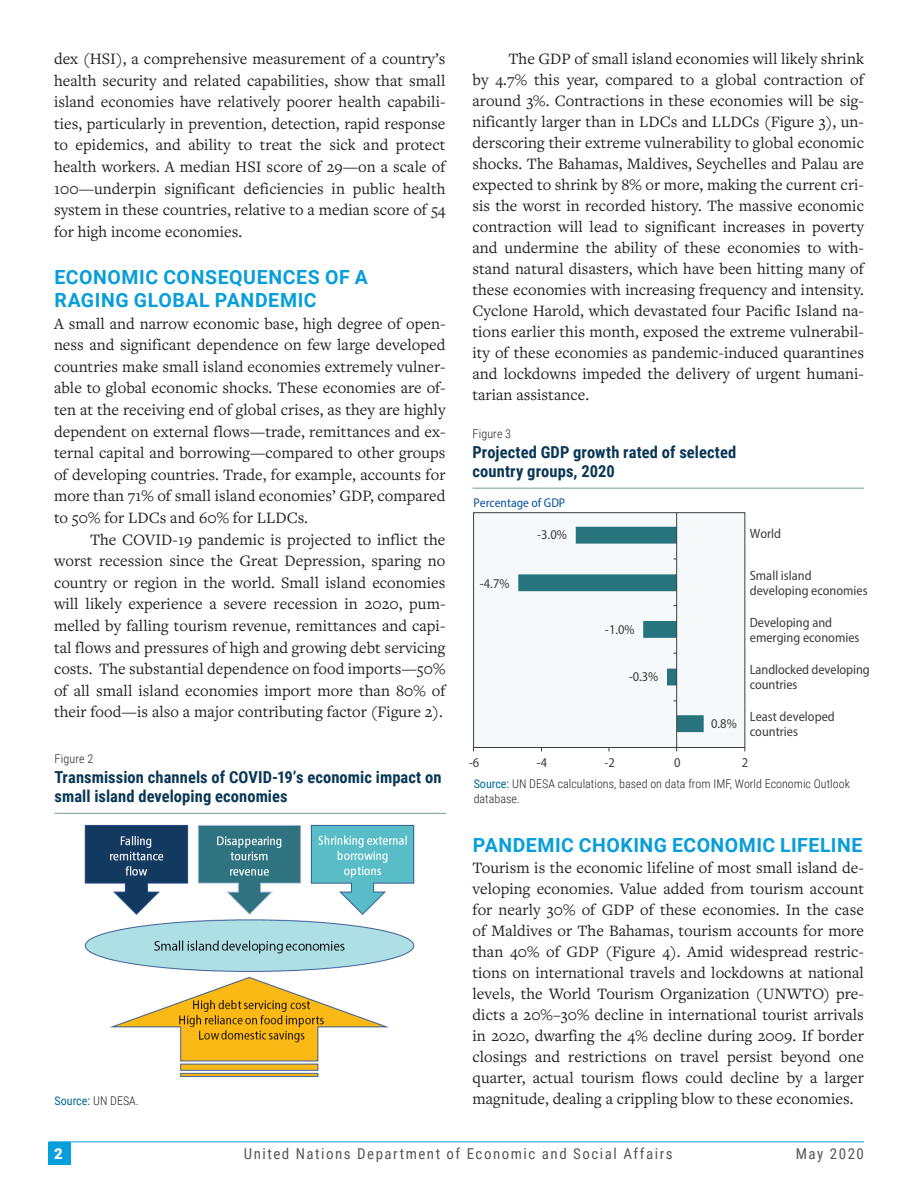
<style>
.page{position:relative;width:918px;height:1188px;background:#fff}
.page>*{position:absolute;margin:0;border:0;box-sizing:border-box;transform-origin:0 0}
.HL1{font:700 19.5px/23.1px "Roboto";letter-spacing:.03em;color:#069edb}
.Body_Text{font:16.5px/21.6px "Freight Text Pro";letter-spacing:.005em;color:#231f20;text-align:justify}
.Firstpara{font:16.5px/21px "Freight Text Pro";letter-spacing:.005em;color:#231f20;text-align:justify}
.Figure_head_2{font:700 16.5px/19.5px "Roboto Condensed";letter-spacing:.005em;color:#093755}
.t1{font:15px "Roboto Condensed";letter-spacing:.1em;color:#57585a}
.t2{font:900 15px "Roboto";color:#fff}
.t3{font:semi-condensed 13.5px/15px "Myriad Pro";color:#3e3e3f}
.t4{font:semi-condensed 12.75px "Myriad Pro";color:#0c539e}
.Source{font:300 12px/15px "Roboto Condensed";letter-spacing:.005em;color:#231f20}
.Figure_head_1{font:300 12px "Roboto Condensed";letter-spacing:.015em;color:#231f20}
.Source-2{font:12px "Roboto Condensed";letter-spacing:.005em;color:#006a95}
.s1{font-weight:300;color:#231f20}
.s2{font-weight:400;color:#006a95}
</style>
<div class="page">
<div style="left:49px;top:1142px;width:22px;height:23px;background:#069edb"></div>
<hr style="left:49px;top:1141px;width:815px;height:1px;background:#069edb">
<hr style="left:472px;top:488px;width:392px;height:1px;background:#75a287">
<hr style="left:55px;top:813px;width:391px;height:1px;background:#75a287">
<img style="left:84px;top:824px;width:331px;height:253px">
<div style="left:474px;top:513px;width:271px;height:234px;background:#f5f9fa"></div>
<div style="left:473px;top:512px;width:272px;height:236px;border:1px solid #3e3e3f"></div>
<hr style="left:676px;top:513px;width:1px;height:238px;background:#3e3e3f">
<svg style="left:518px;top:527px;width:186px;height:205px"></svg>
<p class="Body_Text" style="left:54px;top:47px;width:393px">dex (HSI), a comprehensive measurement of a country’s health security and related capabilities, show that small island economies have relatively poorer health capabili&shy;ties, particularly in prevention, detection, rapid response to epidemics, and ability to treat the sick and protect health workers. A median HSI score of 29—on a scale of 100—underpin significant deficiencies in public health system in these countries, relative to a median score of 54 for high income economies.</p>
<p class="HL1" style="left:54px;top:265px;width:315px">ECONOMIC CONSEQUENCES OF A<br>RAGING GLOBAL PANDEMIC</p>
<p class="Firstpara" style="left:54px;top:312px;width:393px;line-height:21.6px">A small and narrow economic base, high degree of open&shy;ness and significant dependence on few large developed countries make small island economies extremely vulner&shy;able to global economic shocks. These economies are of&shy;ten at the receiving end of global crises, as they are highly dependent on external flows—trade, remittances and ex&shy;ternal capital and borrowing—compared to other groups of developing countries. Trade, for example, accounts for more than 71% of small island economies’ GDP, compared to 50% for LDCs and 60% for LLDCs.</p>
<p class="Body_Text" style="left:54px;top:528px;width:393px;text-indent:36px">The COVID-19 pandemic is projected to inflict the worst recession since the Great Depression, sparing no country or region in the world. Small island economies will likely experience a severe recession in 2020, pum&shy;melled by falling tourism revenue, remittances and capi&shy;tal flows and pressures of high and growing debt servicing costs. The substantial dependence on food imports—50% of all small island economies import more than 80% of their food—is also a major contributing factor (Figure 2).</p>
<p class="Figure_head_1" style="left:55px;top:751px;width:40px">Figure 2</p>
<h6 class="Figure_head_2" style="left:55px;top:767px;width:388px">Transmission channels of COVID-19’s economic impact on small island developing economies</h6>
<p class="Source-2" style="left:55px;top:1092px;width:86px">Source: <span class="s1">UN DESA.</span></p>
<p class="Body_Text" style="left:472px;top:48px;width:393px;line-height:21px;text-indent:36px">The GDP of small island economies will likely shrink by 4.7% this year, compared to a global contraction of around 3%. Contractions in these economies will be sig&shy;nificantly larger than in LDCs and LLDCs (Figure 3), un&shy;derscoring their extreme vulnerability to global economic shocks. The Bahamas, Maldives, Seychelles and Palau are expected to shrink by 8% or more, making the current cri&shy;sis the worst in recorded history. The massive economic contraction will lead to significant increases in poverty and undermine the ability of these economies to with&shy;stand natural disasters, which have been hitting many of these economies with increasing frequency and intensity.<br>Cyclone Harold, which devastated four Pacific Island na&shy;tions earlier this month, exposed the extreme vulnerabil&shy;ity of these economies as pandemic-induced quarantines and lockdowns impeded the delivery of urgent humani&shy;tarian assistance.</p>
<p class="Figure_head_1" style="left:472px;top:426px;width:40px">Figure 3</p>
<h6 class="Figure_head_2" style="left:472px;top:442px;width:265px">Projected GDP growth rated of selected country groups, 2020</h6>
<p class="t4" style="left:474px;top:495px;width:93px">Percentage of GDP</p>
<p class="t3" style="left:480px;top:576px;width:31px">-4.7%</p>
<p class="t3" style="left:537px;top:527px;width:31px">-3.0%</p>
<p class="t3" style="left:605px;top:621px;width:31px">-1.0%</p>
<p class="t3" style="left:629px;top:669px;width:31px">-0.3%</p>
<p class="t3" style="left:711px;top:716px;width:27px">0.8%</p>
<p class="t3" style="left:750px;top:526px;width:33px">World</p>
<p class="t3" style="left:750px;top:568px;width:119px">Small island developing economies</p>
<p class="t3" style="left:750px;top:615px;width:111px">Developing and emerging economies</p>
<p class="t3" style="left:750px;top:662px;width:121px">Landlocked developing countries</p>
<p class="t3" style="left:750px;top:709px;width:87px">Least developed countries</p>
<p class="t3" style="left:469px;top:754px;width:12px">-6</p>
<p class="t3" style="left:537px;top:754px;width:12px">-4</p>
<p class="t3" style="left:604px;top:754px;width:12px">-2</p>
<p class="t3" style="left:674px;top:754px;width:8px">0</p>
<p class="t3" style="left:742px;top:754px;width:8px">2</p>
<p class="Source" style="left:474px;top:776px;width:378px"><span class="s2">Source:</span> UN DESA calculations, based on data from IMF, World Economic Outlook database.</p>
<p class="HL1" style="left:473px;top:832px;width:391px">PANDEMIC CHOKING ECONOMIC LIFELINE</p>
<p class="Firstpara" style="left:472px;top:856px;width:393px">Tourism is the economic lifeline of most small island de&shy;veloping economies. Value added from tourism account for nearly 30% of GDP of these economies. In the case of Maldives or The Bahamas, tourism accounts for more than 40% of GDP (Figure 4). Amid widespread restric&shy;tions on international travels and lockdowns at national levels, the World Tourism Organization (UNWTO) pre&shy;dicts a 20%–30% decline in international tourist arrivals in 2020, dwarfing the 4% decline during 2009. If border closings and restrictions on travel persist beyond one quarter, actual tourism flows could decline by a larger magnitude, dealing a crippling blow to these economies.</p>
<p class="t2" style="left:54px;top:1143px;width:10px">2</p>
<p class="t1" style="left:244px;top:1143px;width:430px">United Nations Department of Economic and Social Affairs</p>
<p class="t1" style="left:796px;top:1143px;width:70px">May 2020</p>
</div>
